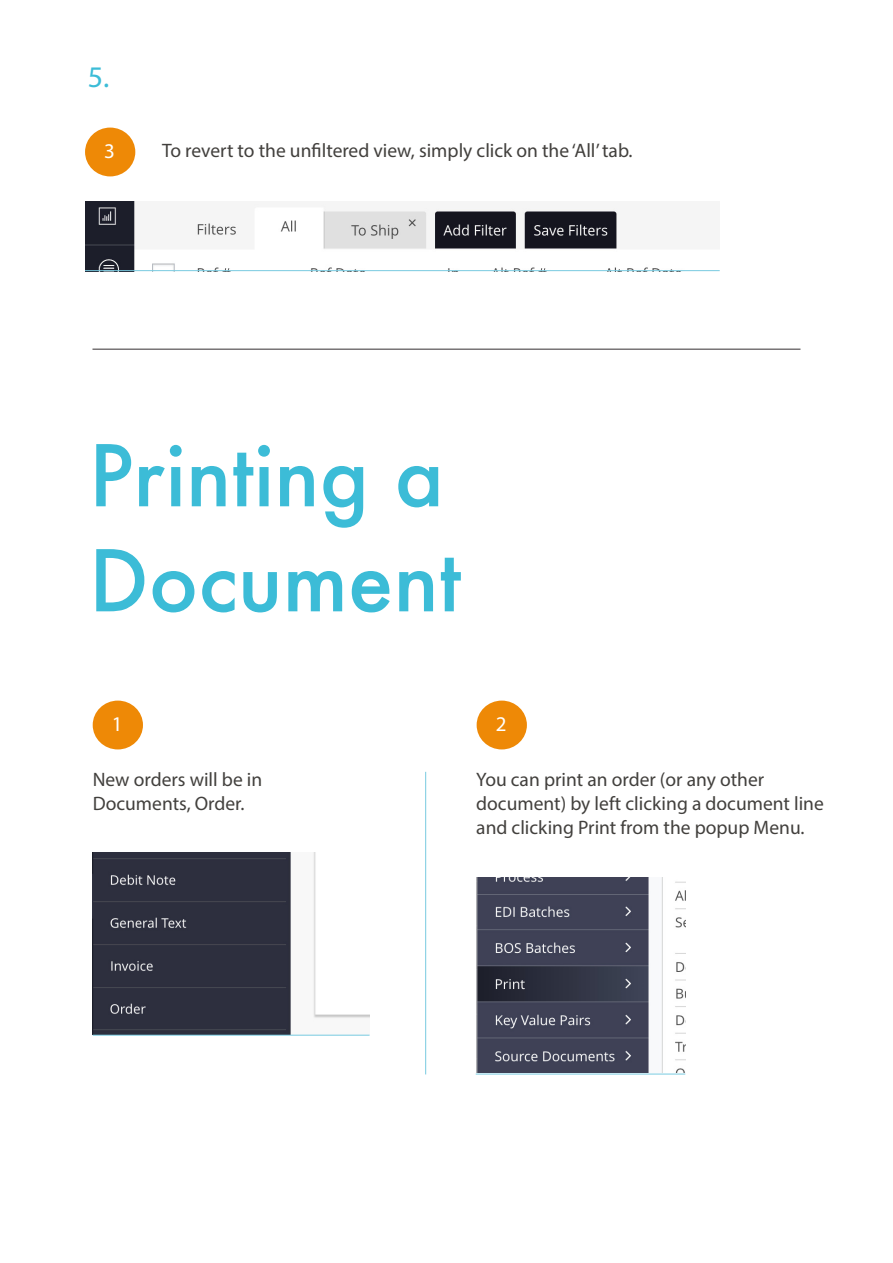
<style>
.page{position:relative;width:893px;height:1263px;background:#fff}
.page>*{position:absolute;margin:0;border:0;box-sizing:border-box;transform-origin:0 0}
.t1{font:500 82.5px/105px "Futura";color:#3cbcd7}
.t2{font:30px "Myriad Pro";color:#3cbcd7}
.t3{font:21px "Myriad Pro";color:#fff}
.t4{font:19.5px/24px "Myriad Pro";color:#42403d}
</style>
<div class="page">
<img style="left:476px;top:877px;width:210px;height:196px">
<img style="left:85px;top:201px;width:587px;height:69px">
<hr style="left:85px;top:270px;width:635px;height:1px;background:#78cae0">
<hr style="left:92px;top:349px;width:708px;height:1px;background:#342f31">
<img style="left:93px;top:852px;width:277px;height:183px">
<hr style="left:425px;top:772px;width:1px;height:302px;background:#78cae0">
<hr style="left:93px;top:1035px;width:277px;height:1px;background:#78cae0">
<hr style="left:476px;top:1073px;width:209px;height:1px;background:#78cae0">
<div style="left:85px;top:128px;width:50px;height:48px;background:#ee8906;border-radius:50%"></div>
<div style="left:93px;top:701px;width:50px;height:48px;background:#ee8906;border-radius:50%"></div>
<div style="left:477px;top:701px;width:50px;height:48px;background:#ee8906;border-radius:50%"></div>
<h2 class="t2" style="left:88px;top:58px;width:23px">5.</h2>
<p class="t3" style="left:104px;top:138px;width:12px">3</p>
<p class="t4" style="left:162px;top:138px;width:472px">To revert to the unfiltered view, simply click on the ‘All’ tab.</p>
<h1 class="t1" style="left:89px;top:422px;width:374px">Printing a<br>Document</h1>
<p class="t3" style="left:112px;top:711px;width:12px">1</p>
<p class="t3" style="left:496px;top:711px;width:12px">2</p>
<p class="t4" style="left:93px;top:768px;width:171px">New orders will be in<br>Documents, Order.</p>
<p class="t4" style="left:476px;top:768px;width:349px">You can print an order (or any other document) by left clicking a document line and clicking Print from the popup Menu.</p>
</div>
